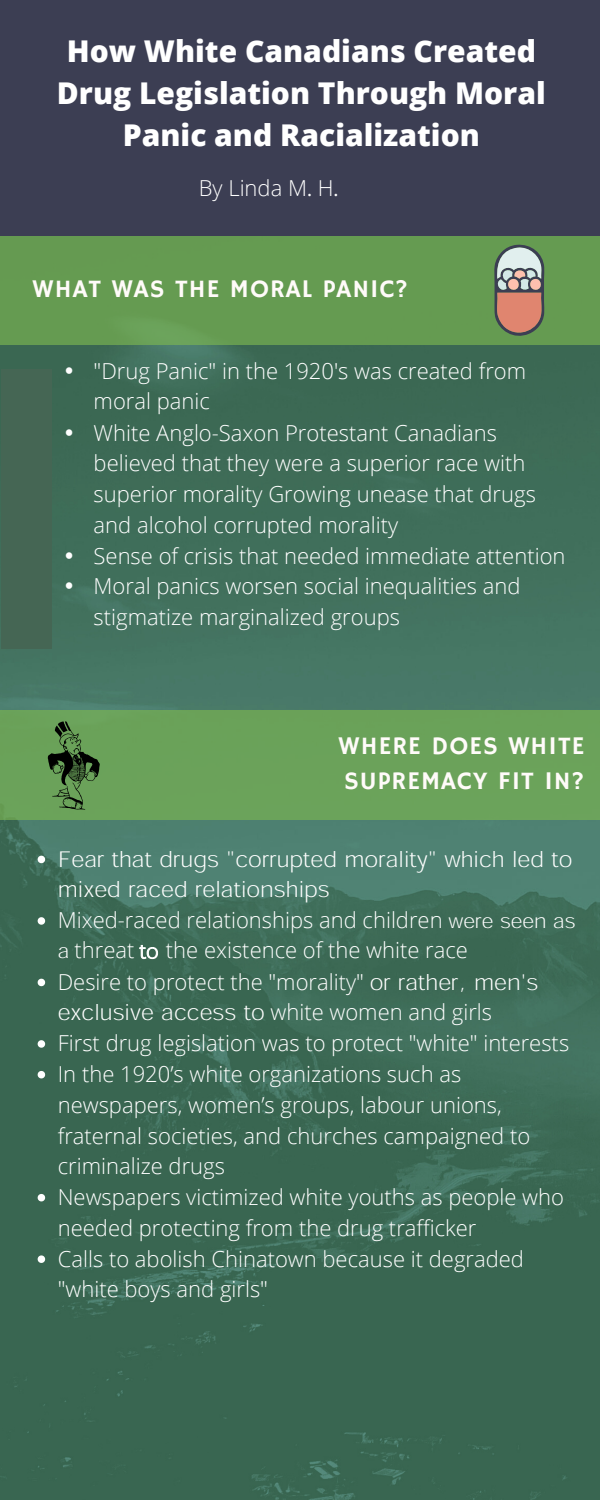
<style>
.page{position:relative;width:600px;height:1500px;background:#fff}
.page>*{position:absolute;margin:0;border:0;box-sizing:border-box;transform-origin:0 0}
.t1{font:800 30px/42px "Open Sans";color:#fff;text-align:center}
.t2{font:25.4px/34.9px "Hammersmith One";letter-spacing:.04em;color:#fffbf9}
.t3{font:300 22px/30.8px "Open Sans";color:#fff}
.s1{font-family:"Minion Pro";font-weight:400}
.s2{font-family:"Adobe Gothic Std"}
.s3{font-family:"Adobe Gothic Std";font-size:20px}
.s4{font-family:"Adobe Gothic Std Light 2";font-weight:400;font-size:20px}
</style>
<div class="page">
<img style="left:0;top:345px;width:600px;height:1155px">
<div style="left:0;top:711px;width:600px;height:109px;background:#6ba25a"></div>
<svg style="left:48px;top:721px;width:52px;height:88px"></svg>
<div style="left:0;top:235px;width:600px;height:110px;background:#659b51"></div>
<svg style="left:494px;top:245px;width:50px;height:90px;background:#a99284"></svg>
<svg style="left:38px;top:856px;width:7px;height:7px"></svg>
<svg style="left:38px;top:917px;width:7px;height:8px"></svg>
<svg style="left:38px;top:979px;width:7px;height:7px"></svg>
<svg style="left:38px;top:1040px;width:7px;height:8px"></svg>
<svg style="left:38px;top:1071px;width:7px;height:7px"></svg>
<svg style="left:38px;top:1194px;width:7px;height:7px"></svg>
<svg style="left:38px;top:1255px;width:7px;height:8px"></svg>
<div style="left:0;top:0;width:600px;height:236px;background:#3c3e53"></div>
<div style="left:1px;top:370px;width:50px;height:278px;background:#456654"></div>
<p class="t1" style="left:57px;top:29px;width:490px">How White Canadians Created<br>Drug Legislation Through Moral<br>Panic and Racialization</p>
<p class="t3" style="left:199px;top:172px;width:141px">By Linda M<span class="s1">.</span> H<span class="s1">.</span></p>
<p class="t2" style="left:33px;top:272px;width:377px">WHAT WAS THE MORAL PANIC?</p>
<p class="t3" style="left:94px;top:356px;width:434px;line-height:30px;text-indent:-29px">• "Drug Panic" in the 1920's was created from moral panic</p>
<p class="t3" style="left:94px;top:417px;width:444px;text-indent:-29px">• White Anglo-Saxon Protestant Canadians believed that they were a superior race with superior morality Growing unease that drugs and alcohol corrupted morality</p>
<p class="t3" style="left:64px;top:540px;width:503px">• Sense of crisis that needed immediate attention</p>
<p class="t3" style="left:94px;top:570px;width:428px;text-indent:-29px">• Moral panics worsen social inequalities and stigmatize marginalized groups</p>
<p class="t2" style="left:339px;top:730px;width:247px">WHERE DOES WHITE<br>SUPREMACY FIT IN?</p>
<p class="t3" style="left:58px;top:843px;width:520px"><span class="s2">Fear that drugs "corrupted morality" which led to mixed raced relationships<br></span>Mixed-raced relationships and children <span class="s3">were seen as </span><span class="s4">a</span> threat <span class="s4">to</span> the existence of the white race<br>Desire to protect the "morality" <span class="s2">or rather, men's exclusive access to</span> white women and girls<br>First drug legislation was to protect "white" interests In the 1920’s white organizations such as newspapers, women’s groups, labour unions, fraternal societies, and churches campaigned to criminalize drugs<br>Newspapers victimized white youths as people who needed protecting from the drug trafficker<br>Calls to abolish Chinatown because it degraded "white boys and girls"</p>
</div>
